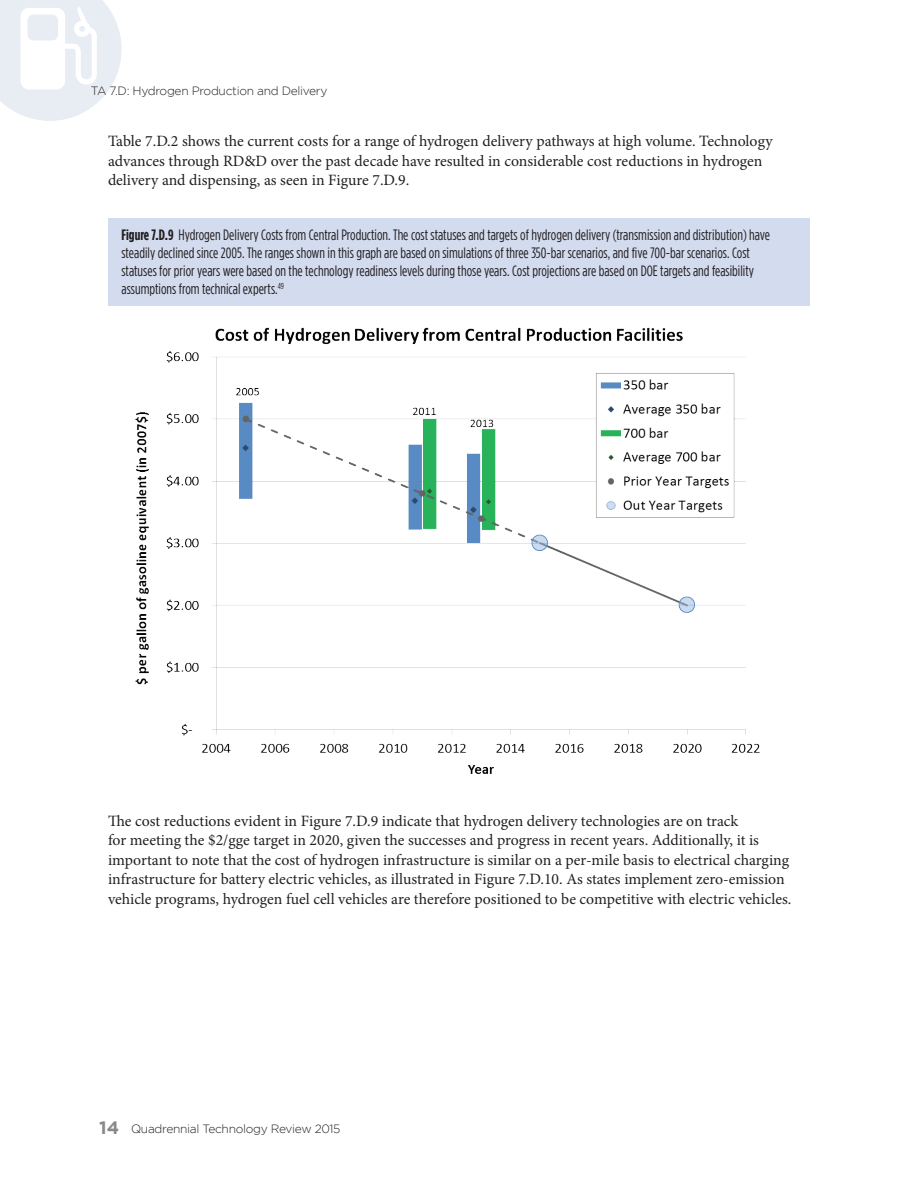
<style>
.page{position:relative;width:918px;height:1188px;background:#fff}
.page>*{position:absolute;margin:0;border:0;box-sizing:border-box;transform-origin:0 0}
.Body_Text{font:15.75px/19.5px "Minion Pro";color:#231f20}
.Figure_Text{font:15px/18px "Gotham Condensed";color:#231f20}
.t1{font:300 12px "Gotham";letter-spacing:-.025em;color:#231f20}
.s1{font-weight:700}
.s2{font-weight:700;font-size:18px;color:#8a888a}
</style>
<div class="page">
<svg style="left:0;top:0;width:122px;height:121px"></svg>
<div style="left:108px;top:218px;width:702px;height:88px;background:#d3dcef"></div>
<img style="left:135px;top:327px;width:625px;height:447px">
<p class="t1" style="left:91px;top:84px;width:238px">TA 7.D: Hydrogen Production and Delivery</p>
<p class="Body_Text" style="left:108px;top:132px;width:666px">Table 7.D.2 shows the current costs for a range of hydrogen delivery pathways at high volume. Technology advances through RD&amp;D over the past decade have resulted in considerable cost reductions in hydrogen delivery and dispensing, as seen in Figure 7.D.9.</p>
<p class="Figure_Text" style="left:122px;top:226px;width:650px"><span class="s1">Figure 7.D.9</span> Hydrogen Delivery Costs from Central Production. The cost statuses and targets of hydrogen delivery (transmission and distribution) have steadily declined since 2005. The ranges shown in this graph are based on simulations of three 350-bar scenarios, and five 700-bar scenarios. Cost statuses for prior years were based on the technology readiness levels during those years. Cost projections are based on DOE targets and feasibility assumptions from technical experts.<sup>49</sup></p>
<p class="Body_Text" style="left:108px;top:811px;width:685px">The cost reductions evident in Figure 7.D.9 indicate that hydrogen delivery technologies are on track<br>for meeting the $2/gge target in 2020, given the successes and progress in recent years. Additionally, it is important to note that the cost of hydrogen infrastructure is similar on a per-mile basis to electrical charging infrastructure for battery electric vehicles, as illustrated in Figure 7.D.10. As states implement zero-emission vehicle programs, hydrogen fuel cell vehicles are therefore positioned to be competitive with electric vehicles.</p>
<p class="t1" style="left:99px;top:1122px;width:243px"><span class="s2">14</span> Quadrennial Technology Review 2015</p>
</div>
